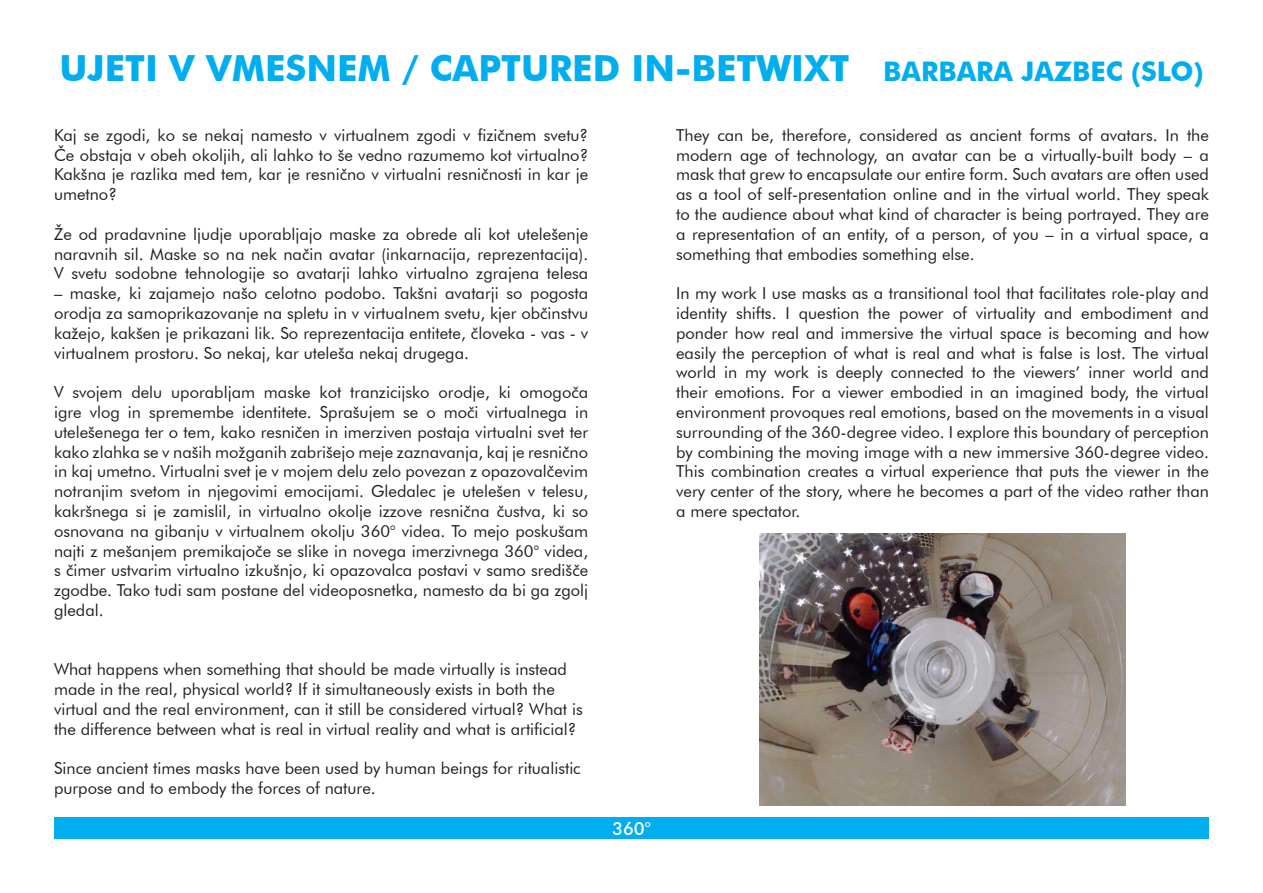
<style>
.page{position:relative;width:1263px;height:893px;background:#fff}
.page>*{position:absolute;margin:0;border:0;box-sizing:border-box;transform-origin:0 0}
.t1{font:700 36px "Futura BT";color:#00aeef}
.t2{font:500 18px "Futura BT";color:#fff}
.t3{font:16.5px/19.8px "Futura BT";color:#231f20;text-align:justify}
.s1{font-size:27px}
</style>
<div class="page">
<div style="left:54px;top:818px;width:1155px;height:21px;background:#00aeef"></div>
<img style="left:759px;top:534px;width:367px;height:272px">
<h1 class="t1" style="left:59px;top:47px;width:1145px">UJETI V VMESNEM / CAPTURED IN-BETWIXT <span class="s1">BARBARA JAZBEC (SLO)</span></h1>
<p class="t3" style="left:54px;top:125px;width:536px">Kaj se zgodi, ko se nekaj namesto v virtualnem zgodi v fizičnem svetu?<br>Če obstaja v obeh okoljih, ali lahko to še vedno razumemo kot virtualno?<br>Kakšna je razlika med tem, kar je resnično v virtualni resničnosti in kar je umetno?</p>
<p class="t3" style="left:54px;top:224px;width:536px">Že od pradavnine ljudje uporabljajo maske za obrede ali kot utelešenje naravnih sil. Maske so na nek način avatar (inkarnacija, reprezentacija).<br>V svetu sodobne tehnologije so avatarji lahko virtualno zgrajena telesa</p>
<p class="t3" style="left:54px;top:283px;width:536px">– maske, ki zajamejo našo celotno podobo. Takšni avatarji so pogosta orodja za samoprikazovanje na spletu in v virtualnem svetu, kjer občinstvu kažejo, kakšen je prikazani lik. So reprezentacija entitete, človeka - vas - v virtualnem prostoru. So nekaj, kar uteleša nekaj drugega.</p>
<p class="t3" style="left:54px;top:382px;width:536px">V svojem delu uporabljam maske kot tranzicijsko orodje, ki omogoča igre vlog in spremembe identitete. Sprašujem se o moči virtualnega in utelešenega ter o tem, kako resničen in imerziven postaja virtualni svet ter kako zlahka se v naših možganih zabrišejo meje zaznavanja, kaj je resnično in kaj umetno. Virtualni svet je v mojem delu zelo povezan z opazovalčevim notranjim svetom in njegovimi emocijami. Gledalec je utelešen v telesu, kakršnega si je zamislil, in virtualno okolje izzove resnična čustva, ki so osnovana na gibanju v virtualnem okolju 360° videa. To mejo poskušam najti z mešanjem premikajoče se slike in novega imerzivnega 360° videa, s čimer ustvarim virtualno izkušnjo, ki opazovalca postavi v samo središče zgodbe. Tako tudi sam postane del videoposnetka, namesto da bi ga zgolj gledal.</p>
<p class="t3" style="left:54px;top:659px;width:530px;text-align:left">What happens when something that should be made virtually is instead made in the real, physical world? If it simultaneously exists in both the virtual and the real environment, can it still be considered virtual? What is the difference between what is real in virtual reality and what is artificial?</p>
<p class="t3" style="left:54px;top:758px;width:528px">Since ancient times masks have been used by human beings for ritualistic purpose and to embody the forces of nature.</p>
<p class="t2" style="left:612px;top:818px;width:40px">360°</p>
<p class="t3" style="left:676px;top:125px;width:534px">They can be, therefore, considered as ancient forms of avatars. In the modern age of technology, an avatar can be a virtually-built body – a mask that grew to encapsulate our entire form. Such avatars are often used as a tool of self-presentation online and in the virtual world. They speak to the audience about what kind of character is being portrayed. They are a representation of an entity, of a person, of you – in a virtual space, a something that embodies something else.</p>
<p class="t3" style="left:676px;top:283px;width:534px">In my work I use masks as a transitional tool that facilitates role-play and identity shifts. I question the power of virtuality and embodiment and ponder how real and immersive the virtual space is becoming and how easily the perception of what is real and what is false is lost. The virtual world in my work is deeply connected to the viewers’ inner world and their emotions. For a viewer embodied in an imagined body, the virtual environment provoques real emotions, based on the movements in a visual surrounding of the 360-degree video. I explore this boundary of perception by combining the moving image with a new immersive 360-degree video.<br>This combination creates a virtual experience that puts the viewer in the very center of the story, where he becomes a part of the video rather than a mere spectator.</p>
</div>
